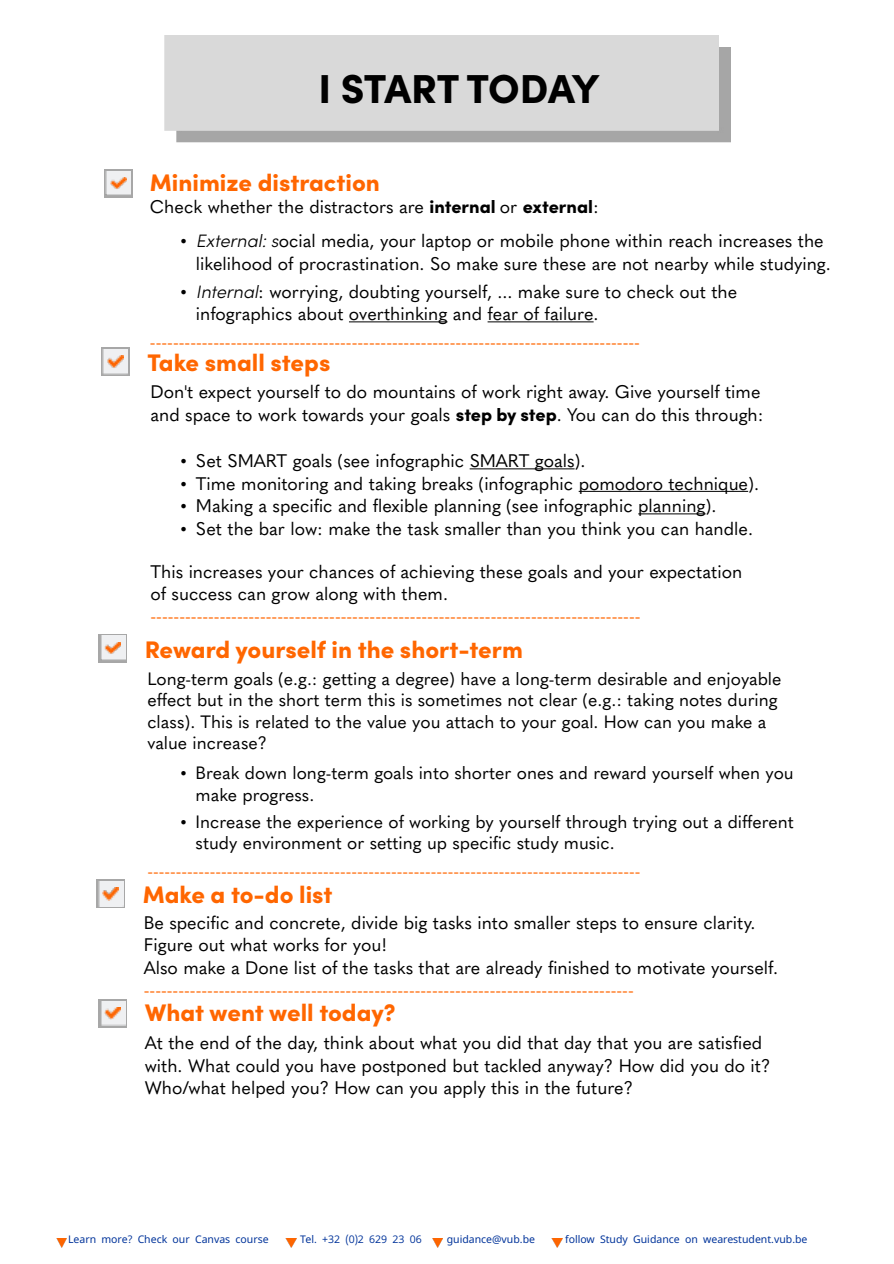
<style>
.page{position:relative;width:894px;height:1264px;background:#fff}
.page>*{position:absolute;margin:0;border:0;box-sizing:border-box;transform-origin:0 0}
.t1{font:900 40.5px "Sofia Pro";letter-spacing:-.015em;color:#000}
.t2{font:900 24px "Sofia Pro";color:#f60}
.t3{font:18px/22.5px "Quasimoda";color:#000}
.t4{font:18px "Quasimoda";color:#f60}
.t5{font:17.7px/21.3px "Quasimoda";color:#000}
.t6{font:17.7px "Quasimoda";color:#f60}
.t7{font:10.5px "Noto Sans Sinhala";color:#00339a}
.s1{font-family:"Sofia Pro";font-weight:900}
.s2{font-family:"Times New Roman"}
.s3{font-family:"Sofia Pro";font-weight:300;font-style:italic}
</style>
<div class="page">
<img style="left:177px;top:48px;width:553px;height:95px">
<div style="left:164px;top:35px;width:554px;height:95px;background:#d9d9d9"></div>
<svg style="left:104px;top:169px;width:28px;height:28px"></svg>
<img style="left:106px;top:171px;width:24px;height:24px">
<img style="left:110px;top:177px;width:16px;height:12px">
<hr style="left:349px;top:321px;width:98px;height:1px;background:#000">
<hr style="left:487px;top:321px;width:106px;height:1px;background:#000">
<svg style="left:101px;top:347px;width:28px;height:29px"></svg>
<img style="left:103px;top:349px;width:25px;height:25px">
<img style="left:107px;top:355px;width:16px;height:13px">
<svg style="left:98px;top:634px;width:29px;height:28px"></svg>
<img style="left:100px;top:636px;width:25px;height:24px">
<img style="left:104px;top:642px;width:17px;height:12px">
<svg style="left:96px;top:879px;width:29px;height:29px"></svg>
<img style="left:98px;top:881px;width:25px;height:25px">
<img style="left:102px;top:887px;width:17px;height:13px">
<svg style="left:98px;top:999px;width:29px;height:28px"></svg>
<img style="left:100px;top:1001px;width:25px;height:24px">
<img style="left:104px;top:1007px;width:17px;height:12px">
<svg style="left:56px;top:1238px;width:11px;height:9px"></svg>
<svg style="left:286px;top:1238px;width:10px;height:9px"></svg>
<svg style="left:432px;top:1238px;width:10px;height:9px"></svg>
<svg style="left:551px;top:1238px;width:11px;height:9px"></svg>
<hr style="left:469px;top:468px;width:105px;height:1px;background:#000">
<hr style="left:578px;top:491px;width:170px;height:1px;background:#000">
<hr style="left:638px;top:513px;width:67px;height:1px;background:#000">
<h1 class="t1" style="left:318px;top:57px;width:282px">I START TODAY</h1>
<h2 class="t2" style="left:150px;top:164px;width:231px">Minimize distraction</h2>
<p class="t3" style="left:150px;top:195px;width:450px">Check whether the distractors are <span class="s1">internal</span> or <span class="s1">external</span>:</p>
<p class="t3" style="left:196px;top:229px;width:636px;text-indent:-15px"><span class="s2">•</span> <span class="s3">External: s</span>ocial media, your laptop or mobile phone within reach increases the likelihood of procrastination. So make sure these are not nearby while studying.</p>
<p class="t3" style="left:196px;top:279px;width:543px;text-indent:-15px"><span class="s2">•</span> <span class="s3">Internal</span>: worrying, doubting yourself, ... make sure to check out the infographics about overthinking and fear of failure.</p>
<p class="t4" style="left:150px;top:327px;width:491px">-------------------------------------------------------------------------------------</p>
<h2 class="t2" style="left:147px;top:344px;width:184px">Take small steps</h2>
<p class="t3" style="left:150px;top:379px;width:614px">Don't expect yourself to do mountains of work right away. Give yourself time and space to work towards your goals <span class="s1">step by step</span>. You can do this through:</p>
<p class="t3" style="left:180px;top:448px;width:406px"><span class="s2">•</span> Set SMART goals (see infographic SMART goals).</p>
<p class="t3" style="left:180px;top:471px;width:580px"><span class="s2">•</span> Time monitoring and taking breaks (infographic pomodoro technique).</p>
<p class="t3" style="left:180px;top:493px;width:537px"><span class="s2">•</span> Making a specific and flexible planning (see infographic planning).</p>
<p class="t3" style="left:180px;top:516px;width:573px"><span class="s2">•</span> Set the bar low: make the task smaller than you think you can handle.</p>
<p class="t3" style="left:150px;top:559px;width:593px">This increases your chances of achieving these goals and your expectation of success can grow along with them.</p>
<p class="t4" style="left:150px;top:602px;width:491px">-------------------------------------------------------------------------------------</p>
<h2 class="t2" style="left:145px;top:630px;width:379px">Reward yourself in the short-term</h2>
<p class="t5" style="left:147px;top:666px;width:635px">Long-term goals (e.g.: getting a degree) have a long-term desirable and enjoyable effect but in the short term this is sometimes not clear (e.g.: taking notes during class). This is related to the value you attach to your goal. How can you make a value increase?</p>
<p class="t5" style="left:195px;top:761px;width:599px;text-indent:-15px"><span class="s2">•</span> Break down long-term goals into shorter ones and reward yourself when you make progress.</p>
<p class="t5" style="left:195px;top:809px;width:599px;text-indent:-15px"><span class="s2">•</span> Increase the experience of working by yourself through trying out a different study environment or setting up specific study music.</p>
<p class="t6" style="left:147px;top:856px;width:494px">---------------------------------------------------------------------------------------</p>
<h2 class="t2" style="left:143px;top:876px;width:191px">Make a to-do list</h2>
<p class="t3" style="left:144px;top:909px;width:635px">Be specific and concrete, divide big tasks into smaller steps to ensure clarity.<br>Figure out what works for you!<br>Also make a Done list of the tasks that are already finished to motivate yourself.</p>
<p class="t4" style="left:144px;top:975px;width:491px">-------------------------------------------------------------------------------------</p>
<h2 class="t2" style="left:145px;top:993px;width:252px">What went well today?</h2>
<p class="t3" style="left:145px;top:1030px;width:627px">At the end of the day, think about what you did that day that you are satisfied with. What could you have postponed but tackled anyway? How did you do it?<br>Who/what helped you? How can you apply this in the future?</p>
<p class="t7" style="left:68px;top:1232px;width:202px">Learn more? Check our Canvas course</p>
<p class="t7" style="left:300px;top:1232px;width:123px">Tel. +32 (0)2 629 23 06</p>
<p class="t7" style="left:446px;top:1232px;width:90px">guidance@vub.be</p>
<p class="t7" style="left:565px;top:1232px;width:244px">follow Study Guidance on wearestudent.vub.be</p>
</div>
